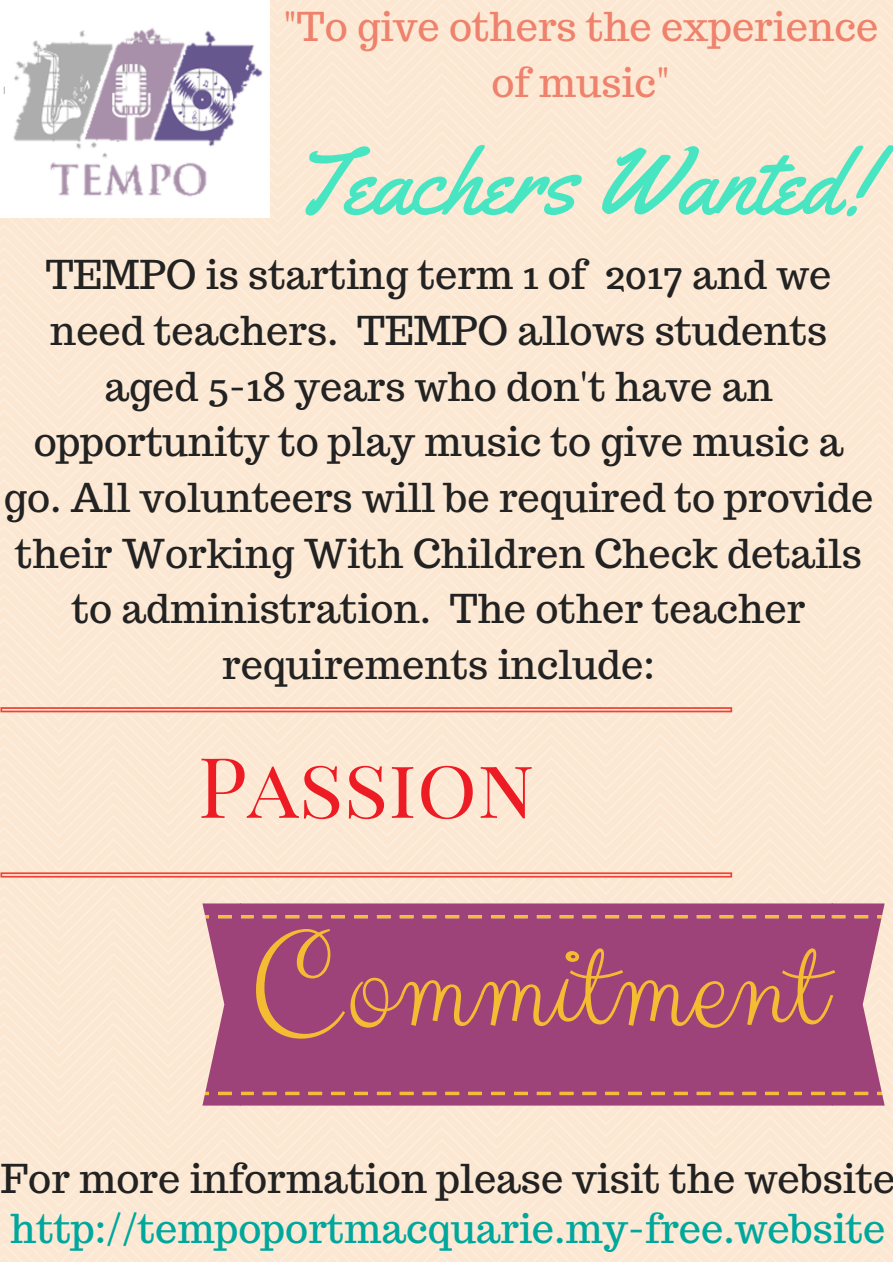
<style>
.page{position:relative;width:893px;height:1262px;background:#fff}
.page>*{position:absolute;margin:0;border:0;box-sizing:border-box;transform-origin:0 0}
.t1{font:142.43px "Clicker Script";color:#f4bc33}
.t2{font:92.62px "Yellowtail";color:#48e5c2}
.t3{font:83.78px "Playfair Display SC";color:#ed1c24}
.t4{font:39.67px/55.7px "Trocchi";color:#222;text-align:center}
.t5{font:39.67px "Trocchi";color:#00a79d}
.t6{font:39.67px/55.7px "Trocchi";color:#ee826d;text-align:center}
</style>
<div class="page">
<img style="left:0;top:0;width:892px;height:1262px">
<img style="left:0;top:0;width:269px;height:218px">
<svg style="left:0;top:707px;width:732px;height:5px;background:#f37f71"></svg>
<svg style="left:0;top:872px;width:732px;height:6px;background:#f48778"></svg>
<svg style="left:241px;top:903px;width:590px;height:203px;background:#a1487d"></svg>
<div style="left:241px;top:915px;width:583px;height:180px;background:#9e427a"></div>
<svg style="left:831px;top:903px;width:53px;height:203px;background:#b2658a"></svg>
<svg style="left:202px;top:903px;width:39px;height:203px;background:#bb7593"></svg>
<p class="t6" style="left:283px;top:-1px;width:596px">"To give others the experience of music"</p>
<h2 class="t2" style="left:290px;top:123px;width:581px">Teachers Wanted!</h2>
<p class="t4" style="left:4px;top:247px;width:870px">TEMPO is starting term 1 of 2017 and we need teachers. TEMPO allows students aged 5-18 years who don't have an opportunity to play music to give music a go. All volunteers will be required to provide their Working With Children Check details to administration. The other teacher requirements include:</p>
<h3 class="t3" style="left:198px;top:727px;width:338px">Passion</h3>
<h1 class="t1" style="left:250px;top:897px;width:575px">Commitment</h1>
<p class="t4" style="left:1px;top:1151px;width:895px">For more information please visit the website</p>
<p class="t5" style="left:10px;top:1203px;width:876px">http://tempoportmacquarie.my-free.website</p>
</div>
